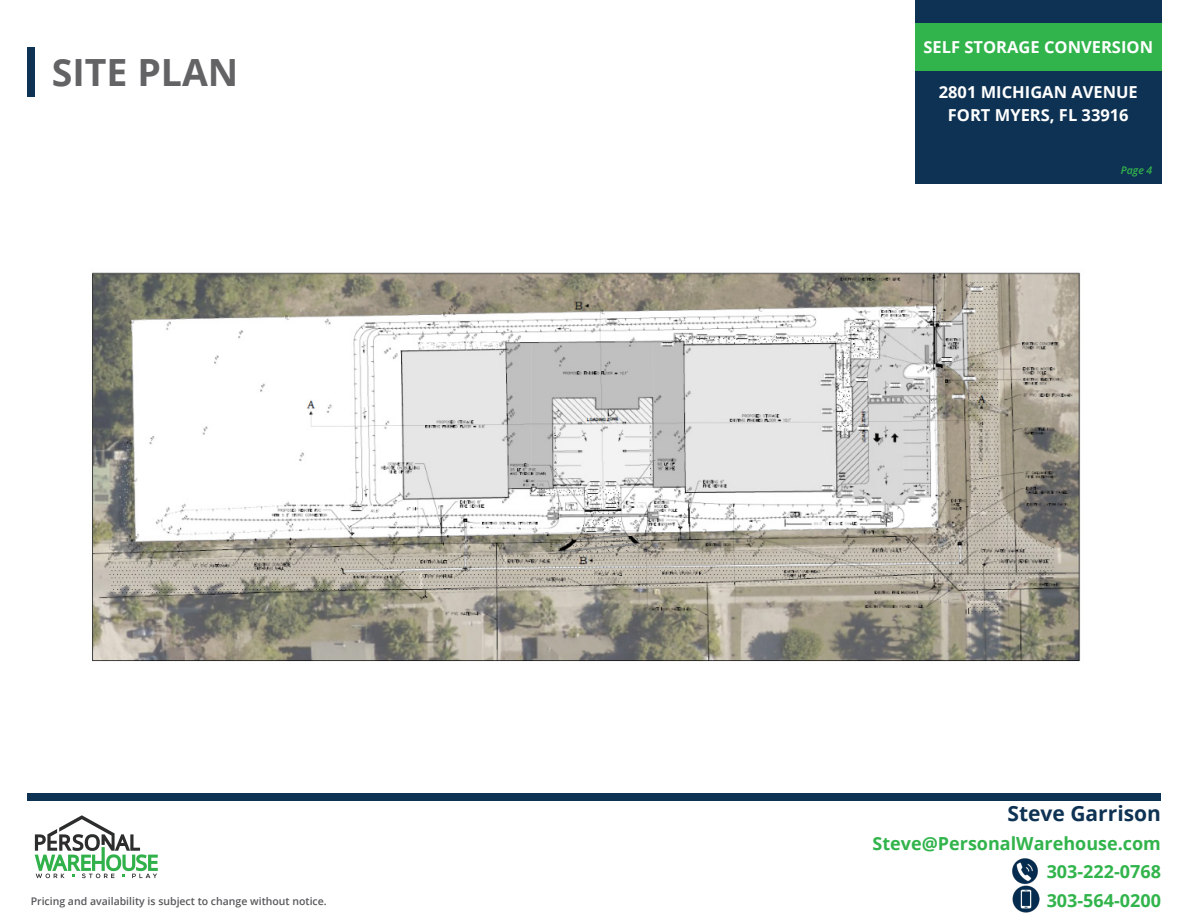
<style>
.page{position:relative;width:1188px;height:918px;background:#fff}
.page>*{position:absolute;margin:0;border:0;box-sizing:border-box;transform-origin:0 0}
.t1{font:700 37.5px "Open Sans";color:#636366}
.t2{font:700 21px "Open Sans";color:#0e3253}
.t3{font:700 18px/28.5px "Open Sans";color:#31b44b;text-align:right}
.t4{font:700 16.5px/22.5px "Open Sans";color:#fff;text-align:center}
.t5{font:600 10.5px "Open Sans";color:#57585a}
.t6{font:italic 600 10.5px "Open Sans";color:#34b44c}
</style>
<div class="page">
<div style="left:27px;top:47px;width:7px;height:50px;background:#0e3253"></div>
<div style="left:27px;top:794px;width:1134px;height:7px;background:#0e3253"></div>
<div style="left:915px;top:0;width:246px;height:183px;background:#0e3253"></div>
<div style="left:915px;top:23px;width:246px;height:47px;background:#31b44b"></div>
<svg style="left:35px;top:815px;width:123px;height:63px"></svg>
<img style="left:1012px;top:887px;width:28px;height:26px">
<img style="left:1012px;top:858px;width:26px;height:29px">
<img style="left:92px;top:272px;width:989px;height:390px">
<p class="t1" style="left:52px;top:46px;width:188px">SITE PLAN</p>
<p class="t4" style="left:924px;top:35px;width:231px">SELF STORAGE CONVERSION</p>
<p class="t4" style="left:939px;top:80px;width:201px">2801 MICHIGAN AVENUE<br>FORT MYERS, FL 33916</p>
<p class="t6" style="left:1121px;top:163px;width:33px">Page 4</p>
<p class="t2" style="left:1007px;top:799px;width:155px">Steve Garrison</p>
<p class="t3" style="left:873px;top:829px;width:290px">Steve@PersonalWarehouse.com<br>303-222-0768</p>
<p class="t5" style="left:31px;top:894px;width:298px">Pricing and availability is subject to change without notice.</p>
<p class="t3" style="left:1047px;top:886px;width:116px">303-564-0200</p>
</div>
